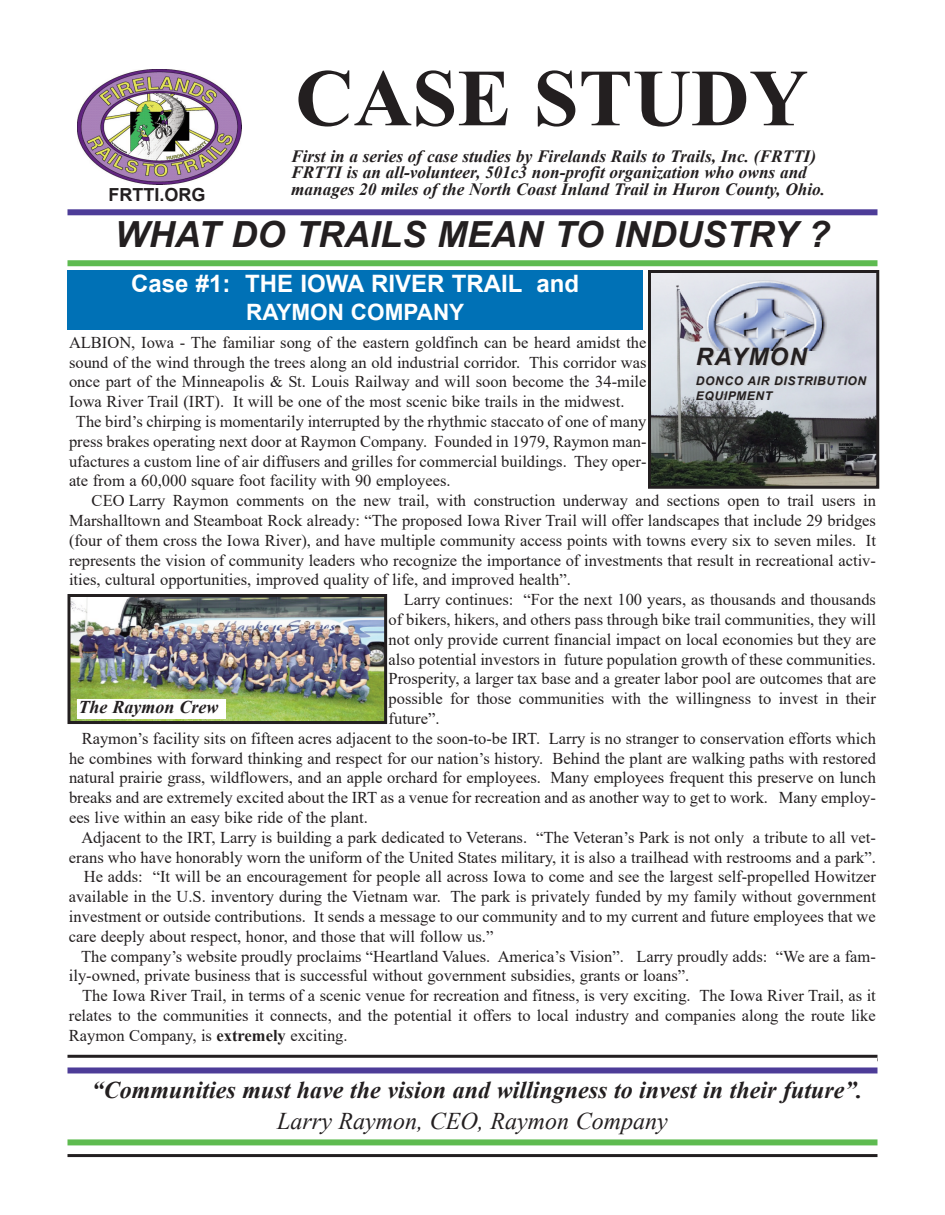
<style>
.page{position:relative;width:945px;height:1215px;background:#fff}
.page>*{position:absolute;margin:0;border:0;box-sizing:border-box;transform-origin:0 0}
.t1{font:700 81px "Times New Roman";color:#231f20}
.t2{font:italic 700 36px "Arial";color:#231f20}
.t3{font:italic 700 24px "Times New Roman";color:#231f20}
.t4{font:italic 24px "Times New Roman";color:#231f20}
.t5{font:700 24px "Arial";color:#fff}
.t6{font:italic 700 24px "Arial";letter-spacing:.05em;color:#231f20}
.t7{font:700 22.5px "Arial";color:#fff}
.t8{font:italic 700 18px "Times New Roman";color:#231f20}
.t9{font:700 18px "Arial";color:#231f20}
.t10{font:italic 700 17.25px/16.5px "Times New Roman";color:#231f20}
.t11{font:16.5px "Times New Roman";color:#231f20}
.t12{font:italic 700 12px/14.4px "Arial";letter-spacing:.05em;color:#231f20}
.s1{font-weight:700}
</style>
<div class="page">
<div style="left:68px;top:209px;width:810px;height:6px;background:#4d3c98"></div>
<div style="left:68px;top:260px;width:810px;height:6px;background:#5ebb50"></div>
<div style="left:68px;top:1067px;width:810px;height:6px;background:#4d3c98"></div>
<div style="left:68px;top:1139px;width:810px;height:6px;background:#5ebb50"></div>
<hr style="left:68px;top:1154px;width:810px;height:3px;background:#231f20">
<img style="left:78px;top:70px;width:163px;height:115px">
<div style="left:68px;top:270px;width:575px;height:60px;background:#0071b6"></div>
<img style="left:72px;top:598px;width:311px;height:122px">
<div style="left:68px;top:594px;width:319px;height:130px;border:3px solid #231f20"></div>
<img style="left:652px;top:274px;width:223px;height:211px">
<div style="left:648px;top:270px;width:231px;height:219px;border:3px solid #231f20"></div>
<div style="left:77px;top:699px;width:148px;height:19px;background:#fff"></div>
<img style="left:706px;top:281px;width:123px;height:70px">
<hr style="left:68px;top:1055px;width:810px;height:3px;background:#231f20">
<p class="t9" style="left:109px;top:185px;width:98px">FRTTI.ORG</p>
<h1 class="t1" style="left:295px;top:53px;width:514px">CASE STUDY</h1>
<p class="t10" style="left:291px;top:148px;width:535px">First in a series of case studies by Firelands Rails to Trails, Inc. (FRTTI)<br>FRTTI is an all-volunteer, 501c3 non-profit organization who owns and manages 20 miles of the North Coast Inland Trail in Huron County, Ohio.</p>
<h2 class="t2" style="left:115px;top:215px;width:717px">WHAT DO TRAILS MEAN TO INDUSTRY ?</h2>
<h3 class="t5" style="left:131px;top:271px;width:450px">Case #1: THE IOWA RIVER TRAIL and</h3>
<h3 class="t7" style="left:246px;top:300px;width:220px">RAYMON COMPANY</h3>
<p class="t11" style="left:69px;top:333px;width:579px">ALBION, Iowa - The familiar song of the eastern goldfinch can be heard amidst the</p>
<p class="t11" style="left:69px;top:353px;width:579px">sound of the wind through the trees along an old industrial corridor. This corridor was</p>
<p class="t11" style="left:69px;top:373px;width:579px">once part of the Minneapolis &amp; St. Louis Railway and will soon become the 34-mile</p>
<p class="t11" style="left:69px;top:392px;width:557px">Iowa River Trail (IRT). It will be one of the most scenic bike trails in the midwest.</p>
<p class="t11" style="left:76px;top:412px;width:572px">The bird’s chirping is momentarily interrupted by the rhythmic staccato of one of many</p>
<p class="t11" style="left:69px;top:432px;width:579px">press brakes operating next door at Raymon Company. Founded in 1979, Raymon man-</p>
<p class="t11" style="left:69px;top:452px;width:579px">ufactures a custom line of air diffusers and grilles for commercial buildings. They oper-</p>
<p class="t11" style="left:69px;top:472px;width:383px">ate from a 60,000 square foot facility with 90 employees.</p>
<p class="t11" style="left:92px;top:491px;width:786px">CEO Larry Raymon comments on the new trail, with construction underway and sections open to trail users in</p>
<p class="t11" style="left:69px;top:511px;width:808px">Marshalltown and Steamboat Rock already: “The proposed Iowa River Trail will offer landscapes that include 29 bridges</p>
<p class="t11" style="left:69px;top:531px;width:808px">(four of them cross the Iowa River), and have multiple community access points with towns every six to seven miles. It</p>
<p class="t11" style="left:69px;top:551px;width:809px">represents the vision of community leaders who recognize the importance of investments that result in recreational activ-</p>
<p class="t11" style="left:69px;top:571px;width:503px">ities, cultural opportunities, improved quality of life, and improved health”.</p>
<p class="t11" style="left:404px;top:590px;width:474px">Larry continues: “For the next 100 years, as thousands and thousands</p>
<p class="t11" style="left:389px;top:610px;width:489px">of bikers, hikers, and others pass through bike trail communities, they will</p>
<p class="t11" style="left:389px;top:630px;width:489px">not only provide current financial impact on local economies but they are</p>
<p class="t11" style="left:389px;top:650px;width:489px">also potential investors in future population growth of these communities.</p>
<p class="t11" style="left:389px;top:670px;width:489px">Prosperity, a larger tax base and a greater labor pool are outcomes that are</p>
<p class="t11" style="left:389px;top:689px;width:489px">possible for those communities with the willingness to invest in their</p>
<p class="t11" style="left:389px;top:709px;width:52px">future”.</p>
<p class="t11" style="left:82px;top:729px;width:796px">Raymon’s facility sits on fifteen acres adjacent to the soon-to-be IRT. Larry is no stranger to conservation efforts which</p>
<p class="t11" style="left:69px;top:749px;width:808px">he combines with forward thinking and respect for our nation’s history. Behind the plant are walking paths with restored</p>
<p class="t11" style="left:69px;top:769px;width:808px">natural prairie grass, wildflowers, and an apple orchard for employees. Many employees frequent this preserve on lunch</p>
<p class="t11" style="left:69px;top:788px;width:809px">breaks and are extremely excited about the IRT as a venue for recreation and as another way to get to work. Many employ-</p>
<p class="t11" style="left:69px;top:808px;width:300px">ees live within an easy bike ride of the plant.</p>
<p class="t11" style="left:81px;top:828px;width:796px">Adjacent to the IRT, Larry is building a park dedicated to Veterans. “The Veteran’s Park is not only a tribute to all vet-</p>
<p class="t11" style="left:69px;top:848px;width:808px">erans who have honorably worn the uniform of the United States military, it is also a trailhead with restrooms and a park”.</p>
<p class="t11" style="left:84px;top:868px;width:794px">He adds: “It will be an encouragement for people all across Iowa to come and see the largest self-propelled Howitzer</p>
<p class="t11" style="left:69px;top:887px;width:808px">available in the U.S. inventory during the Vietnam war. The park is privately funded by my family without government</p>
<p class="t11" style="left:69px;top:907px;width:808px">investment or outside contributions. It sends a message to our community and to my current and future employees that we</p>
<p class="t11" style="left:69px;top:927px;width:426px">care deeply about respect, honor, and those that will follow us.”</p>
<p class="t11" style="left:81px;top:947px;width:796px">The company’s website proudly proclaims “Heartland Values. America’s Vision”. Larry proudly adds: “We are a fam-</p>
<p class="t11" style="left:69px;top:967px;width:622px">ily-owned, private business that is successful without government subsidies, grants or loans”.</p>
<p class="t11" style="left:82px;top:986px;width:795px">The Iowa River Trail, in terms of a scenic venue for recreation and fitness, is very exciting. The Iowa River Trail, as it</p>
<p class="t11" style="left:69px;top:1006px;width:808px">relates to the communities it connects, and the potential it offers to local industry and companies along the route like</p>
<p class="t11" style="left:69px;top:1026px;width:280px">Raymon Company, is <span class="s1">extremely</span> exciting.</p>
<h3 class="t6" style="left:696px;top:343px;width:112px">RAYMON</h3>
<p class="t12" style="left:696px;top:374px;width:172px">DONCO AIR DISTRIBUTION<br>EQUIPMENT</p>
<p class="t8" style="left:78px;top:697px;width:141px">The Raymon Crew</p>
<h3 class="t3" style="left:92px;top:1076px;width:772px">“Communities must have the vision and willingness to invest in their future”.</h3>
<h3 class="t4" style="left:277px;top:1107px;width:392px">Larry Raymon, CEO, Raymon Company</h3>
</div>
